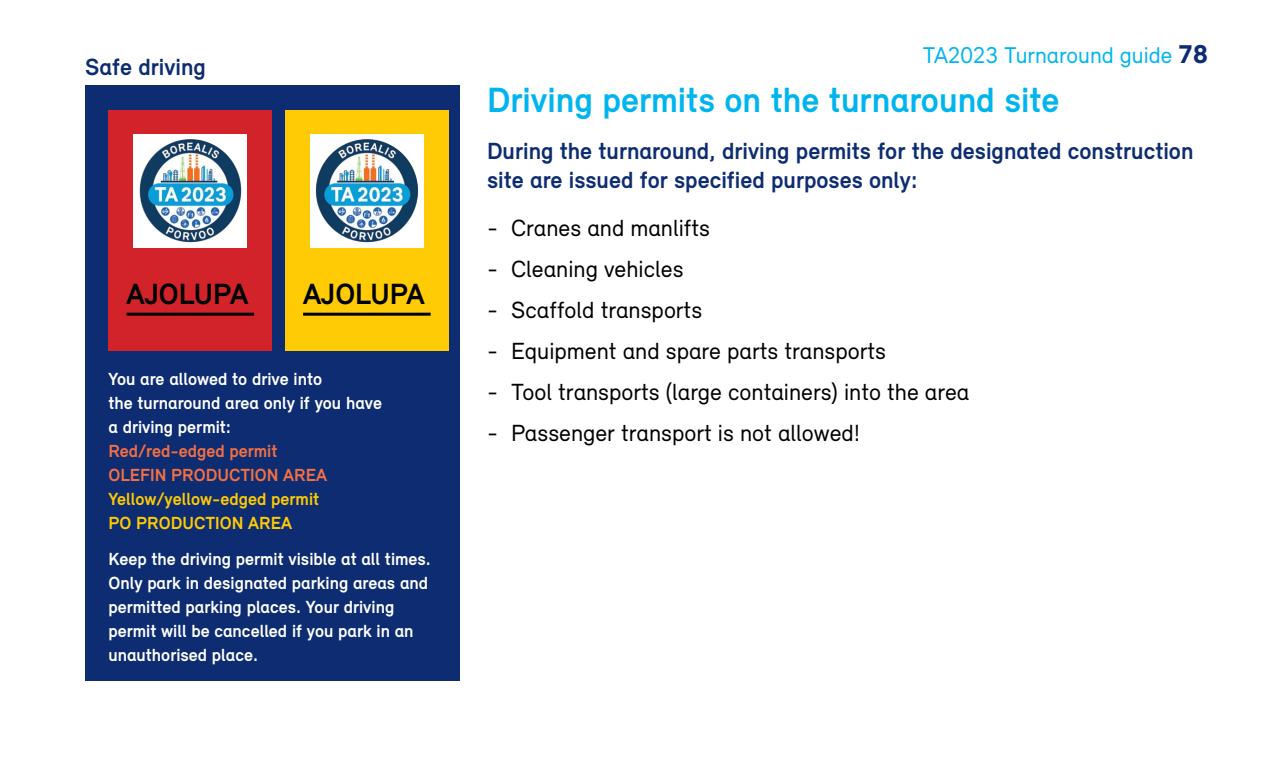
<style>
.page{position:relative;width:1276px;height:766px;background:#fff}
.page>*{position:absolute;margin:0;border:0;box-sizing:border-box;transform-origin:0 0}
.t1{font:700 36px "Relevant";color:#00b5ef}
.t2{font:700 30px "Relevant";color:#000}
.t3{font:24px "Relevant";color:#000}
.t4{font:700 24px/29.1px "Relevant";color:#0d2c71}
.t5{font:23.4px "Relevant";color:#00b5ef}
.t6{font:700 18px/24px "Relevant";color:#fff}
.t7{font:700 18px/24px "Relevant";color:#ffcb05}
.t8{font:700 18px/24px "Relevant";color:#f37043}
.s1{font-weight:900;font-size:27px;color:#0d2c71}
</style>
<div class="page">
<div style="left:85px;top:85px;width:374px;height:595px;background:#0d2c71"></div>
<div style="left:108px;top:111px;width:164px;height:240px;background:#d2232a"></div>
<div style="left:285px;top:111px;width:164px;height:240px;background:#ffcb05"></div>
<hr style="left:126px;top:312px;width:128px;height:3px;background:#000">
<hr style="left:303px;top:312px;width:128px;height:3px;background:#000">
<div style="left:133px;top:134px;width:114px;height:114px;background:#fff"></div>
<div style="left:310px;top:134px;width:114px;height:114px;background:#fff"></div>
<img style="left:139px;top:139px;width:103px;height:104px;border-radius:52px">
<img style="left:315px;top:139px;width:103px;height:104px;border-radius:52px">
<h3 class="t4" style="left:85px;top:52px;width:122px">Safe driving</h3>
<h2 class="t2" style="left:126px;top:275px;width:123px">AJOLUPA</h2>
<h2 class="t2" style="left:303px;top:275px;width:123px">AJOLUPA</h2>
<p class="t6" style="left:108px;top:366px;width:275px">You are allowed to drive into<br>the turnaround area only if you have a driving permit:</p>
<p class="t8" style="left:108px;top:438px;width:220px">Red/red-edged permit<br>OLEFIN PRODUCTION AREA</p>
<p class="t7" style="left:108px;top:486px;width:212px">Yellow/yellow-edged permit<br>PO PRODUCTION AREA</p>
<p class="t6" style="left:108px;top:546px;width:324px">Keep the driving permit visible at all times.<br>Only park in designated parking areas and permitted parking places. Your driving permit will be cancelled if you park in an unauthorised place.</p>
<p class="t5" style="left:922px;top:41px;width:287px">TA2023 Turnaround guide <span class="s1">78</span></p>
<h1 class="t1" style="left:487px;top:78px;width:574px">Driving permits on the turnaround site</h1>
<h3 class="t4" style="left:487px;top:136px;width:708px">During the turnaround, driving permits for the designated construction site are issued for specified purposes only:</h3>
<h3 class="t3" style="left:487px;top:213px;width:225px">- Cranes and manlifts</h3>
<h3 class="t3" style="left:487px;top:254px;width:198px">- Cleaning vehicles</h3>
<h3 class="t3" style="left:487px;top:295px;width:217px">- Scaffold transports</h3>
<h3 class="t3" style="left:487px;top:336px;width:400px">- Equipment and spare parts transports</h3>
<h3 class="t3" style="left:487px;top:377px;width:484px">- Tool transports (large containers) into the area</h3>
<h3 class="t3" style="left:487px;top:418px;width:375px">- Passenger transport is not allowed!</h3>
</div>
